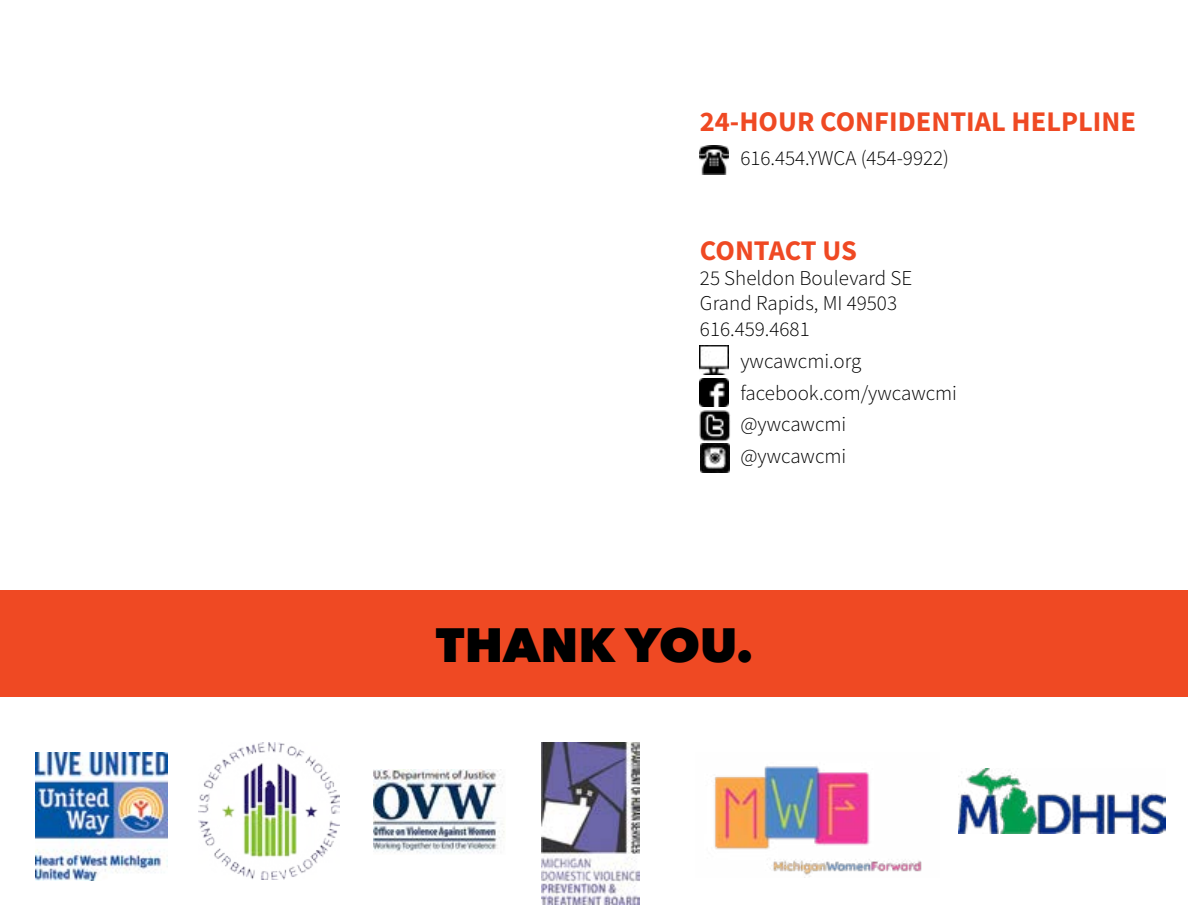
<style>
.page{position:relative;width:1188px;height:918px;background:#fff}
.page>*{position:absolute;margin:0;border:0;box-sizing:border-box;transform-origin:0 0}
.t1{font:800 48px "Avenir Next LT Pro";color:#000}
.t2{font:700 28.5px "Source Sans Pro";color:#ef4923}
.t3{font:300 21px/32px "Source Sans Pro";color:#000}
</style>
<div class="page">
<img style="left:700px;top:145px;width:29px;height:29px">
<div style="left:0;top:591px;width:1188px;height:106px;background:#ef4923"></div>
<img style="left:700px;top:345px;width:29px;height:29px">
<img style="left:700px;top:378px;width:29px;height:29px">
<img style="left:700px;top:411px;width:31px;height:30px">
<img style="left:701px;top:444px;width:29px;height:29px">
<img style="left:198px;top:742px;width:142px;height:137px">
<img style="left:36px;top:753px;width:131px;height:127px">
<img style="left:541px;top:742px;width:99px;height:162px">
<img style="left:958px;top:768px;width:207px;height:65px">
<img style="left:373px;top:770px;width:132px;height:83px">
<img style="left:714px;top:766px;width:208px;height:112px">
<h2 class="t2" style="left:700px;top:103px;width:438px">24-HOUR CONFIDENTIAL HELPLINE</h2>
<p class="t3" style="left:740px;top:142px;width:210px">616.454.YWCA (454-9922)</p>
<h2 class="t2" style="left:700px;top:231px;width:159px">CONTACT US</h2>
<p class="t3" style="left:700px;top:266px;width:214px;line-height:25.2px">25 Sheldon Boulevard SE<br>Grand Rapids, MI 49503<br>616.459.4681</p>
<p class="t3" style="left:740px;top:345px;width:218px">ywcawcmi.org facebook.com/ywcawcmi @ywcawcmi @ywcawcmi</p>
<h1 class="t1" style="left:436px;top:615px;width:319px">THANK YOU.</h1>
</div>
